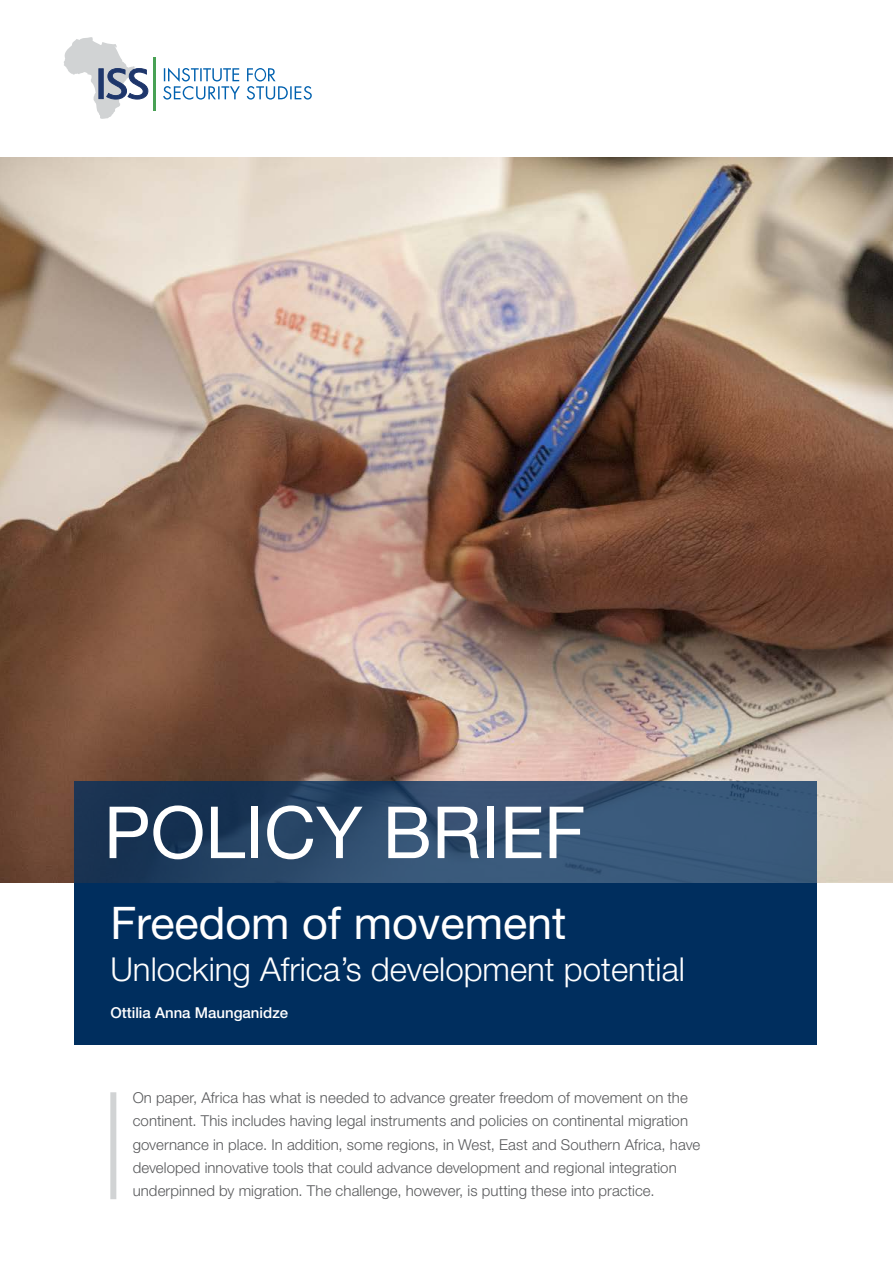
<style>
.page{position:relative;width:893px;height:1263px;background:#fff}
.page>*{position:absolute;margin:0;border:0;box-sizing:border-box;transform-origin:0 0}
.t1{font:72px "Helvetica Neue LT Std";color:#fff}
.t2{font:45px "Helvetica Neue LT Std";color:#fff}
.t3{font:300 33px "Helvetica Neue LT Std";color:#fff}
.t4{font:300 15px/23.2px "Helvetica Neue LT Std";letter-spacing:.005em;color:#58595b}
.t5{font:500 15px "Helvetica Neue LT Std";color:#fff}
</style>
<div class="page">
<img style="left:0;top:157px;width:893px;height:726px">
<svg style="left:74px;top:782px;width:742px;height:101px;background:#2d4b6c"></svg>
<div style="left:74px;top:883px;width:742px;height:161px;background:#002e5e"></div>
<svg style="left:163px;top:68px;width:149px;height:32px"></svg>
<hr style="left:154px;top:57px;width:2px;height:54px;background:#48a154">
<svg style="left:64px;top:37px;width:85px;height:82px"></svg>
<div style="left:110px;top:1092px;width:6px;height:107px;background:#d1d3d4"></div>
<h1 class="t1" style="left:104px;top:789px;width:483px">POLICY BRIEF</h1>
<h2 class="t2" style="left:110px;top:896px;width:458px">Freedom of movement</h2>
<h3 class="t3" style="left:110px;top:949px;width:576px">Unlocking Africa’s development potential</h3>
<p class="t5" style="left:110px;top:1004px;width:179px">Ottilia Anna Maunganidze</p>
<p class="t4" style="left:133px;top:1086px;width:569px">On paper, Africa has what is needed to advance greater freedom of movement on the continent. This includes having legal instruments and policies on continental migration governance in place. In addition, some regions, in West, East and Southern Africa, have developed innovative tools that could advance development and regional integration underpinned by migration. The challenge, however, is putting these into practice.</p>
</div>
